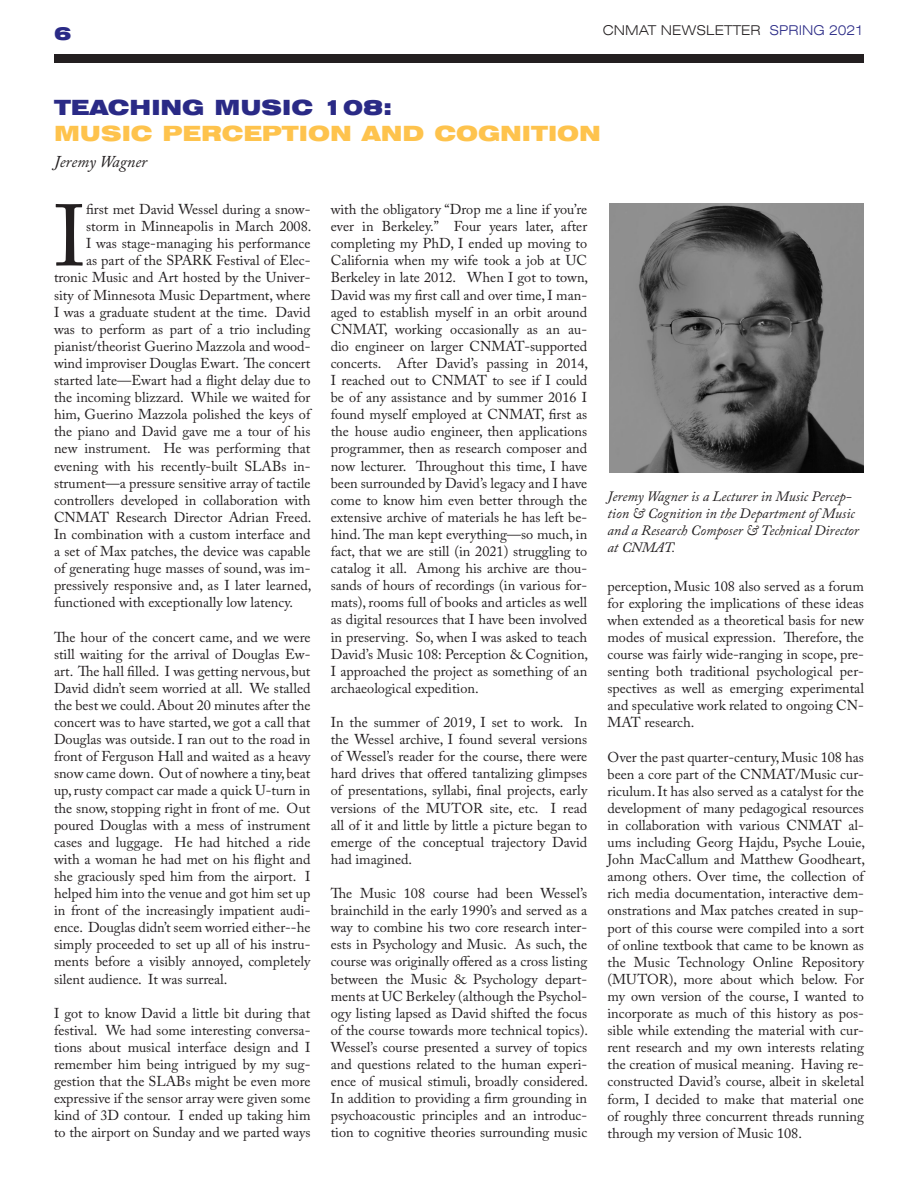
<style>
.page{position:relative;width:918px;height:1188px;background:#fff}
.page>*{position:absolute;margin:0;border:0;box-sizing:border-box;transform-origin:0 0}
.t1{font:86.4px "Adobe Caslon Pro";color:#231f20}
.t2{font:900 expanded 21px "Swiss 721 BT";color:#fec34d}
.t3{font:900 expanded 21px "Swiss 721 BT";color:#2a2a86}
.t4{font:900 expanded 18px "Swiss 721 BT";color:#2a2a86}
.t5{font:italic 16.5px "Adobe Caslon Pro";color:#231f20}
.t6{font:14.25px/17.1px "Adobe Caslon Pro";color:#231f20;text-align:justify}
.t7{font:italic 14.25px/17.1px "Adobe Caslon Pro";color:#231f20}
.t8{font:300 expanded 13.5px "Swiss 721 BT";color:#231f20}
.s1{color:#2a2a86}
</style>
<div class="page">
<div style="left:54px;top:54px;width:810px;height:9px;background:#231f20"></div>
<img style="left:609px;top:204px;width:255px;height:268px">
<p class="t4" style="left:54px;top:22px;width:19px">6</p>
<p class="t8" style="left:603px;top:22px;width:263px">CNMAT NEWSLETTER <span class="s1">SPRING 2021</span></p>
<h2 class="t3" style="left:54px;top:95px;width:340px">TEACHING MUSIC 108:</h2>
<h2 class="t2" style="left:54px;top:120px;width:549px">MUSIC PERCEPTION AND COGNITION</h2>
<p class="t5" style="left:54px;top:152px;width:95px">Jeremy Wagner</p>
<h1 class="t1" style="left:54px;top:185px;width:34px">I</h1>
<p class="t6" style="left:86px;top:201px;width:226px">first met David Wessel during a snow-</p>
<p class="t6" style="left:86px;top:218px;width:227px">storm in Minneapolis in March 2008.</p>
<p class="t6" style="left:86px;top:235px;width:226px">I was stage-managing his performance</p>
<p class="t6" style="left:86px;top:252px;width:226px">as part of the SPARK Festival of Elec-</p>
<p class="t6" style="left:54px;top:269px;width:258px">tronic Music and Art hosted by the Univer-</p>
<p class="t6" style="left:54px;top:286px;width:258px">sity of Minnesota Music Department, where</p>
<p class="t6" style="left:54px;top:303px;width:258px">I was a graduate student at the time. David</p>
<p class="t6" style="left:54px;top:320px;width:258px">was to perform as part of a trio including</p>
<p class="t6" style="left:54px;top:337px;width:258px">pianist/theorist Guerino Mazzola and wood-</p>
<p class="t6" style="left:54px;top:355px;width:258px">wind improviser Douglas Ewart. The concert</p>
<p class="t6" style="left:54px;top:372px;width:258px">started late—Ewart had a flight delay due to</p>
<p class="t6" style="left:54px;top:389px;width:258px">the incoming blizzard. While we waited for</p>
<p class="t6" style="left:54px;top:406px;width:258px">him, Guerino Mazzola polished the keys of</p>
<p class="t6" style="left:54px;top:423px;width:258px">the piano and David gave me a tour of his</p>
<p class="t6" style="left:54px;top:440px;width:258px">new instrument. He was performing that</p>
<p class="t6" style="left:54px;top:457px;width:258px">evening with his recently-built SLABs in-</p>
<p class="t6" style="left:54px;top:474px;width:258px">strument—a pressure sensitive array of tactile</p>
<p class="t6" style="left:54px;top:491px;width:258px">controllers developed in collaboration with</p>
<p class="t6" style="left:54px;top:508px;width:259px">CNMAT Research Director Adrian Freed.</p>
<p class="t6" style="left:54px;top:526px;width:258px">In combination with a custom interface and</p>
<p class="t6" style="left:54px;top:543px;width:258px">a set of Max patches, the device was capable</p>
<p class="t6" style="left:54px;top:560px;width:258px">of generating huge masses of sound, was im-</p>
<p class="t6" style="left:54px;top:577px;width:259px">pressively responsive and, as I later learned,</p>
<p class="t6" style="left:54px;top:594px;width:241px">functioned with exceptionally low latency.</p>
<p class="t6" style="left:54px;top:628px;width:258px">The hour of the concert came, and we were still waiting for the arrival of Douglas Ew&shy;art. The hall filled. I was getting nervous, but David didn’t seem worried at all. We stalled the best we could. About 20 minutes after the concert was to have started, we got a call that Douglas was outside. I ran out to the road in front of Ferguson Hall and waited as a heavy snow came down. Out of nowhere a tiny, beat up, rusty compact car made a quick U-turn in the snow, stopping right in front of me. Out poured Douglas with a mess of instrument cases and luggage. He had hitched a ride with a woman he had met on his flight and she graciously sped him from the airport. I helped him into the venue and got him set up in front of the increasingly impatient audi&shy;ence. Douglas didn’t seem worried either--he simply proceeded to set up all of his instru&shy;ments before a visibly annoyed, completely silent audience. It was surreal.</p>
<p class="t6" style="left:54px;top:1004px;width:258px">I got to know David a little bit during that festival. We had some interesting conversa&shy;tions about musical interface design and I remember him being intrigued by my sug&shy;gestion that the SLABs might be even more expressive if the sensor array were given some kind of 3D contour. I ended up taking him to the airport on Sunday and we parted ways</p>
<p class="t6" style="left:331px;top:201px;width:259px">with the obligatory “Drop me a line if you’re ever in Berkeley.” Four years later, after completing my PhD, I ended up moving to California when my wife took a job at UC Berkeley in late 2012. When I got to town, David was my first call and over time, I man&shy;aged to establish myself in an orbit around CNMAT, working occasionally as an au&shy;dio engineer on larger CNMAT-supported concerts. After David’s passing in 2014, I reached out to CNMAT to see if I could be of any assistance and by summer 2016 I found myself employed at CNMAT, first as the house audio engineer, then applications programmer, then as research composer and now lecturer. Throughout this time, I have been surrounded by David’s legacy and I have come to know him even better through the extensive archive of materials he has left be&shy;hind. The man kept everything—so much, in fact, that we are still (in 2021) struggling to catalog it all. Among his archive are thou&shy;sands of hours of recordings (in various for&shy;mats), rooms full of books and articles as well as digital resources that I have been involved in preserving. So, when I was asked to teach David’s Music 108: Perception &amp; Cognition, I approached the project as something of an archaeological expedition.</p>
<p class="t6" style="left:331px;top:714px;width:258px">In the summer of 2019, I set to work. In the Wessel archive, I found several versions of Wessel’s reader for the course, there were hard drives that offered tantalizing glimpses of presentations, syllabi, final projects, early versions of the MUTOR site, etc. I read all of it and little by little a picture began to emerge of the conceptual trajectory David had imagined.</p>
<p class="t6" style="left:331px;top:885px;width:259px">The Music 108 course had been Wessel’s brainchild in the early 1990’s and served as a way to combine his two core research inter&shy;ests in Psychology and Music. As such, the course was originally offered as a cross listing between the Music &amp; Psychology depart&shy;ments at UC Berkeley (although the Psychol&shy;ogy listing lapsed as David shifted the focus of the course towards more technical topics).<br>Wessel’s course presented a survey of topics and questions related to the human experi&shy;ence of musical stimuli, broadly considered.<br>In addition to providing a firm grounding in psychoacoustic principles and an introduc&shy;tion to cognitive theories surrounding music</p>
<p class="t7" style="left:608px;top:487px;width:253px">Jeremy Wagner is a Lecturer in Music Percep&shy;tion &amp; Cognition in the Department of Music and a Research Composer &amp; Technical Director at CNMAT.</p>
<p class="t6" style="left:608px;top:577px;width:258px">perception, Music 108 also served as a forum for exploring the implications of these ideas when extended as a theoretical basis for new modes of musical expression. Therefore, the course was fairly wide-ranging in scope, pre&shy;senting both traditional psychological per&shy;spectives as well as emerging experimental and speculative work related to ongoing CN-MAT research.</p>
<p class="t6" style="left:608px;top:748px;width:259px">Over the past quarter-century, Music 108 has been a core part of the CNMAT/Music cur&shy;riculum. It has also served as a catalyst for the development of many pedagogical resources in collaboration with various CNMAT al&shy;ums including Georg Hajdu, Psyche Louie, John MacCallum and Matthew Goodheart, among others. Over time, the collection of rich media documentation, interactive dem&shy;onstrations and Max patches created in sup&shy;port of this course were compiled into a sort of online textbook that came to be known as the Music Technology Online Repository (MUTOR), more about which below. For my own version of the course, I wanted to incorporate as much of this history as pos&shy;sible while extending the material with cur&shy;rent research and my own interests relating the creation of musical meaning. Having re&shy;constructed David’s course, albeit in skeletal form, I decided to make that material one of roughly three concurrent threads running through my version of Music 108.</p>
</div>
